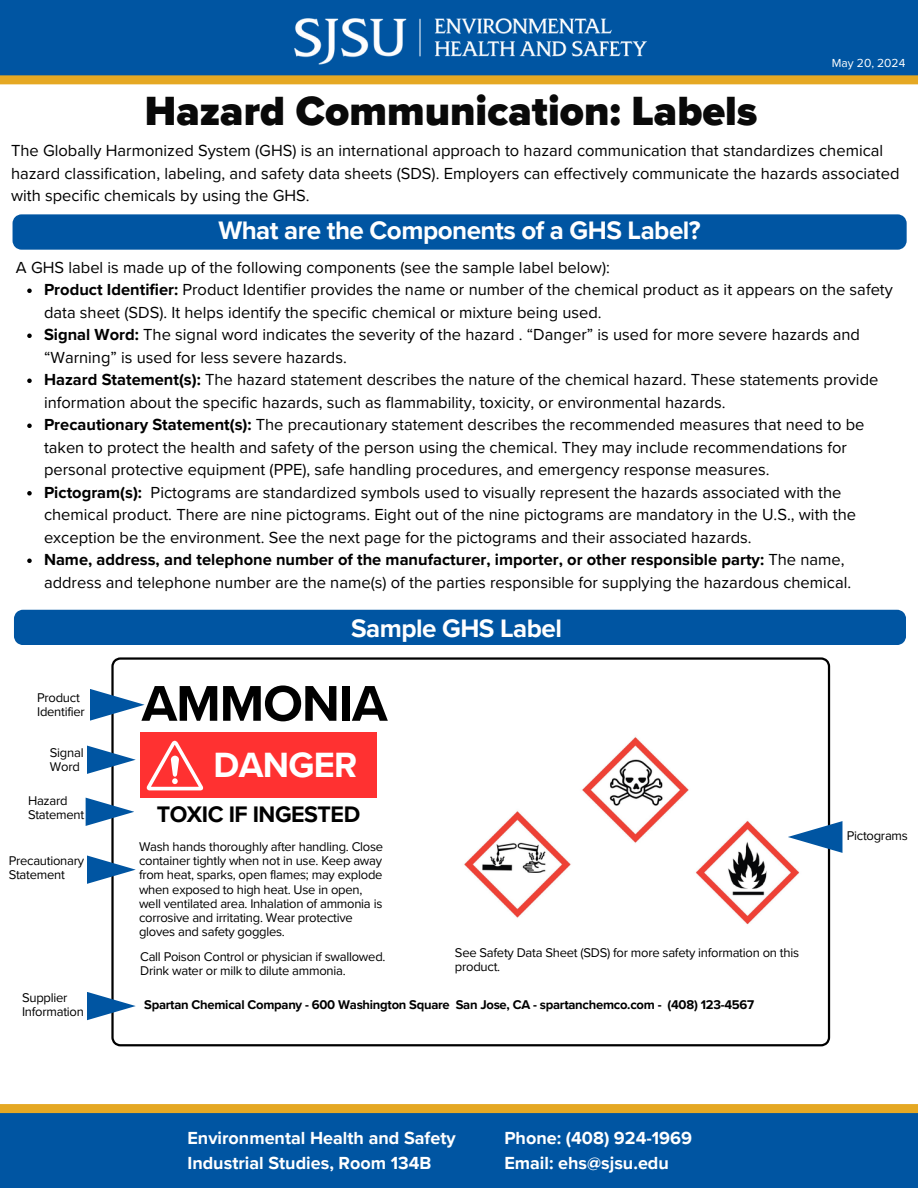
<style>
.page{position:relative;width:918px;height:1188px;background:#fff}
.page>*{position:absolute;margin:0;border:0;box-sizing:border-box;transform-origin:0 0}
.t1{font:700 52.05px "Proxima Nova";letter-spacing:-.02em;color:#000}
.t2{font:900 42px "Proxima Nova";color:#090909}
.t3{font:700 36.15px "Proxima Nova";letter-spacing:-.02em;color:#fff}
.t4{font:700 25.95px "Proxima Nova";letter-spacing:-.02em;color:#fff}
.t5{font:700 23.1px "Proxima Nova";letter-spacing:-.02em;color:#000}
.t6{font:700 18px/24.8px "Proxima Nova";color:#fff}
.t7{font:16.5px/22.5px "Proxima Nova";color:#000}
.t8{font:13.05px/14.1px "Proxima Nova";letter-spacing:-.02em;color:#000}
.t9{font:700 13.05px "Proxima Nova";letter-spacing:-.02em;color:#000}
.t10{font:12px "Proxima Nova";color:#fff}
.s1{font-weight:700}
</style>
<div class="page">
<div style="left:13px;top:214px;width:894px;height:36px;background:#0055a2"></div>
<svg style="left:111px;top:657px;width:719px;height:389px"></svg>
<div style="left:140px;top:732px;width:237px;height:66px;background:#ff3131"></div>
<svg style="left:146px;top:741px;width:57px;height:49px"></svg>
<img style="left:447px;top:794px;width:141px;height:141px">
<img style="left:566px;top:720px;width:139px;height:132px">
<img style="left:679px;top:802px;width:136px;height:136px">
<svg style="left:90px;top:689px;width:55px;height:32px"></svg>
<svg style="left:87px;top:746px;width:49px;height:28px"></svg>
<svg style="left:86px;top:798px;width:48px;height:28px"></svg>
<svg style="left:87px;top:855px;width:49px;height:29px"></svg>
<svg style="left:788px;top:821px;width:54px;height:32px"></svg>
<svg style="left:27px;top:289px;width:5px;height:4px"></svg>
<svg style="left:27px;top:334px;width:5px;height:4px"></svg>
<svg style="left:27px;top:379px;width:5px;height:4px"></svg>
<svg style="left:27px;top:424px;width:5px;height:4px"></svg>
<svg style="left:27px;top:491px;width:5px;height:5px"></svg>
<svg style="left:27px;top:559px;width:5px;height:4px"></svg>
<div style="left:14px;top:610px;width:892px;height:35px;background:#0055a2"></div>
<svg style="left:87px;top:992px;width:49px;height:28px"></svg>
<div style="left:0;top:0;width:918px;height:82px;background:#0055a2"></div>
<img style="left:294px;top:18px;width:353px;height:47px">
<div style="left:0;top:75px;width:918px;height:9px;background:#e5a823"></div>
<div style="left:0;top:1113px;width:918px;height:75px;background:#0055a2"></div>
<div style="left:0;top:1104px;width:918px;height:9px;background:#e5a823"></div>
<h6 class="t10" style="left:832px;top:56px;width:75px">May 20, 2024</h6>
<p class="t2" style="left:145px;top:86px;width:614px">Hazard Communication: Labels</p>
<h4 class="t7" style="left:11px;top:140px;width:890px">The Globally Harmonized System (GHS) is an international approach to hazard communication that standardizes chemical hazard classification, labeling, and safety data sheets (SDS). Employers can effectively communicate the hazards associated with specific chemicals by using the GHS.</h4>
<p class="t4" style="left:218px;top:215px;width:484px">What are the Components of a GHS Label?</p>
<p class="t7" style="left:16px;top:256px;width:596px">A GHS label is made up of the following components (see the sample label below):</p>
<p class="t7" style="left:44px;top:279px;width:850px"><span class="s1">Product Identifier:</span> Product Identifier provides the name or number of the chemical product as it appears on the safety data sheet (SDS). It helps identify the specific chemical or mixture being used.</p>
<p class="t7" style="left:44px;top:324px;width:818px"><span class="s1">Signal Word:</span> The signal word indicates the severity of the hazard . “Danger” is used for more severe hazards and “Warning” is used for less severe hazards.</p>
<p class="t7" style="left:44px;top:369px;width:836px"><span class="s1">Hazard Statement(s):</span> The hazard statement describes the nature of the chemical hazard. These statements provide information about the specific hazards, such as flammability, toxicity, or environmental hazards.</p>
<p class="t7" style="left:44px;top:414px;width:822px"><span class="s1">Precautionary Statement(s):</span> The precautionary statement describes the recommended measures that need to be taken to protect the health and safety of the person using the chemical. They may include recommendations for personal protective equipment (PPE), safe handling procedures, and emergency response measures.</p>
<p class="t7" style="left:44px;top:481px;width:814px"><span class="s1">Pictogram(s):</span> Pictograms are standardized symbols used to visually represent the hazards associated with the chemical product. There are nine pictograms. Eight out of the nine pictograms are mandatory in the U.S., with the exception be the environment. See the next page for the pictograms and their associated hazards.</p>
<h4 class="t7" style="left:44px;top:549px;width:809px"><span class="s1">Name, address, and telephone number of the manufacturer, importer, or other responsible party:</span> The name, address and telephone number are the name(s) of the parties responsible for supplying the hazardous chemical.</h4>
<h1 class="t4" style="left:351px;top:613px;width:212px">Sample GHS Label</h1>
<p class="t8" style="left:37px;top:691px;width:49px">Product<br>Identifier</p>
<p class="t8" style="left:50px;top:746px;width:35px">Signal<br>Word</p>
<p class="t8" style="left:28px;top:794px;width:41px">Hazard</p>
<p class="t8" style="left:28px;top:808px;width:58px">Statement</p>
<p class="t8" style="left:9px;top:854px;width:77px">Precautionary</p>
<p class="t8" style="left:9px;top:868px;width:58px">Statement</p>
<p class="t8" style="left:22px;top:991px;width:63px">Supplier<br>Information</p>
<p class="t1" style="left:142px;top:673px;width:247px">AMMONIA</p>
<h3 class="t3" style="left:214px;top:743px;width:145px">DANGER</h3>
<h5 class="t5" style="left:157px;top:801px;width:205px">TOXIC IF INGESTED</h5>
<p class="t8" style="left:139px;top:840px;width:246px">Wash hands thoroughly after handling. Close</p>
<p class="t8" style="left:139px;top:854px;width:245px">container tightly when not in use. Keep away</p>
<p class="t8" style="left:139px;top:868px;width:245px">from heat, sparks, open flames; may explode</p>
<p class="t8" style="left:139px;top:882px;width:245px">when exposed to high heat. Use in open, well ventilated area. Inhalation of ammonia is</p>
<p class="t8" style="left:139px;top:911px;width:215px">corrosive and irritating. Wear protective gloves and safety goggles.</p>
<p class="t8" style="left:140px;top:950px;width:247px">Call Poison Control or physician if swallowed.</p>
<p class="t8" style="left:140px;top:964px;width:207px">Drink water or milk to dilute ammonia.</p>
<p class="t8" style="left:455px;top:946px;width:346px">See Safety Data Sheet (SDS) for more safety information on this product.</p>
<p class="t9" style="left:144px;top:997px;width:612px">Spartan Chemical Company - 600 Washington Square San Jose, CA - spartanchemco.com - (408) 123-4567</p>
<p class="t6" style="left:187px;top:1126px;width:270px">Environmental Health and Safety<br>Industrial Studies, Room 134B</p>
<p class="t6" style="left:504px;top:1126px;width:189px">Phone: (408) 924-1969<br>Email: ehs@sjsu.edu</p>
<p class="t8" style="left:847px;top:829px;width:63px">Pictograms</p>
</div>
